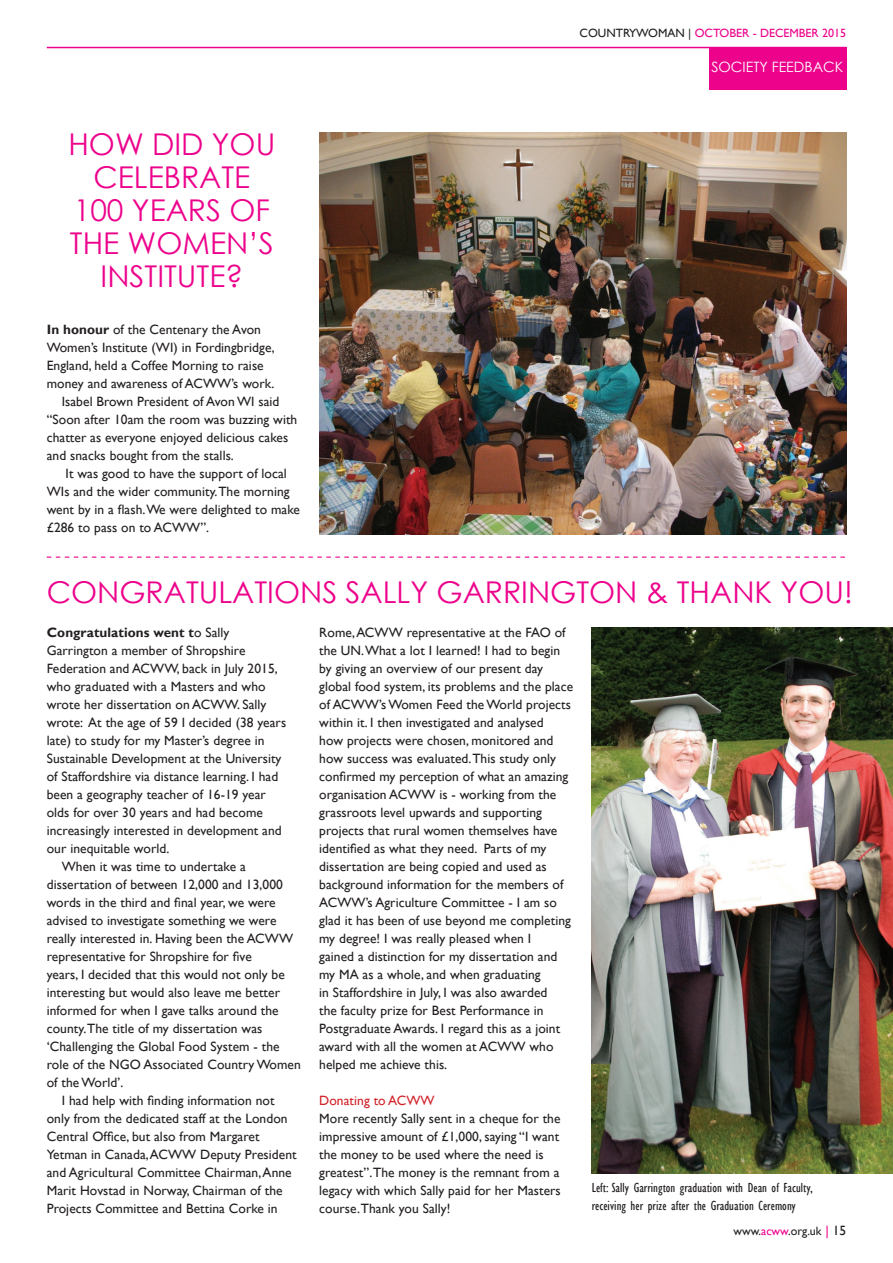
<style>
.page{position:relative;width:893px;height:1263px;background:#fff}
.page>*{position:absolute;margin:0;border:0;box-sizing:border-box;transform-origin:0 0}
.t1{font:30px/33px "Century Gothic";color:#ed028c;text-align:center}
.t2{font:14.25px "Century Gothic";color:#fff}
.t3{font:13.5px/18px "Gill Sans";letter-spacing:.005em;color:#231f20}
.t4{font:condensed 13.5px/18px "Gill Sans";letter-spacing:.005em;color:#231f20}
.t5{font:700 13.5px "Gill Sans";letter-spacing:.005em;color:#231f20}
.t6{font:13.5px "Gill Sans";letter-spacing:.005em;color:#d1232a}
.t7{font:12px "Gill Sans";color:#ed028c}
.t8{font:12px "Gill Sans";color:#231f20}
.s1{color:#231f20}
.s2{font-weight:700}
.s3{font-weight:400}
.s4{color:#ed028c}
.s5{font-size:13.5px;color:#ed028c}
.s6{font-size:13.5px}
</style>
<div class="page">
<div style="left:709px;top:47px;width:137px;height:42px;background:#ed028c"></div>
<img style="left:319px;top:133px;width:527px;height:401px">
<img style="left:592px;top:628px;width:301px;height:545px">
<hr style="left:47px;top:47px;width:799px;height:1px;background:#ed028c">
<svg style="left:47px;top:557px;width:798px;height:1px"></svg>
<p class="t7" style="left:579px;top:26px;width:268px"><span class="s1">COUNTRYWOMAN |</span> OCTOBER - DECEMBER 2015</p>
<h1 class="t1" style="left:68px;top:127px;width:208px">HOW DID YOU<br>CELEBRATE<br>100 YEARS OF<br>THE WOMEN’S<br>INSTITUTE?</h1>
<p class="t3" style="left:47px;top:321px;width:216px"><span class="s2">In honour</span> of the Centenary the Avon</p>
<p class="t3" style="left:47px;top:339px;width:229px">Women’s Institute (WI) in Fordingbridge,</p>
<p class="t3" style="left:47px;top:357px;width:218px">England, held a Coffee Morning to raise</p>
<p class="t3" style="left:47px;top:374px;width:229px">money and awareness of ACWW’s work.</p>
<p class="t3" style="left:62px;top:392px;width:219px">Isabel Brown President of Avon WI said</p>
<p class="t3" style="left:47px;top:410px;width:252px">“Soon after 10am the room was buzzing with</p>
<p class="t3" style="left:47px;top:428px;width:243px">chatter as everyone enjoyed delicious cakes</p>
<p class="t3" style="left:47px;top:446px;width:189px">and snacks bought from the stalls.</p>
<p class="t3" style="left:66px;top:464px;width:223px">It was good to have the support of local</p>
<p class="t3" style="left:47px;top:482px;width:244px">WIs and the wider community. The morning</p>
<p class="t3" style="left:47px;top:500px;width:255px">went by in a flash. We were delighted to make</p>
<p class="t3" style="left:47px;top:518px;width:164px">£286 to pass on to ACWW”.</p>
<p class="t2" style="left:711px;top:57px;width:133px">SOCIETY FEEDBACK</p>
<h1 class="t1" style="left:47px;top:575px;width:808px">CONGRATULATIONS SALLY GARRINGTON &amp; THANK YOU!</h1>
<p class="t5" style="left:47px;top:624px;width:184px">Congratulations went t<span class="s3">o Sally</span></p>
<p class="t3" style="left:47px;top:642px;width:200px">Garrington a member of Shropshire</p>
<p class="t3" style="left:47px;top:660px;width:233px">Federation and ACWW, back in July 2015,</p>
<p class="t3" style="left:47px;top:678px;width:220px">who graduated with a Masters and who</p>
<p class="t3" style="left:47px;top:696px;width:221px">wrote her dissertation on ACWW. Sally</p>
<p class="t3" style="left:47px;top:714px;width:241px">wrote: At the age of 59 I decided (38 years</p>
<p class="t3" style="left:47px;top:732px;width:219px">late) to study for my Master’s degree in</p>
<p class="t3" style="left:47px;top:750px;width:236px">Sustainable Development at the University</p>
<p class="t3" style="left:47px;top:768px;width:233px">of Staffordshire via distance learning. I had</p>
<p class="t3" style="left:47px;top:786px;width:221px">been a geography teacher of 16-19 year</p>
<p class="t3" style="left:47px;top:804px;width:218px">olds for over 30 years and had become</p>
<p class="t3" style="left:47px;top:822px;width:237px">increasingly interested in development and</p>
<p class="t3" style="left:47px;top:840px;width:124px">our inequitable world.</p>
<p class="t3" style="left:62px;top:858px;width:185px">When it was time to undertake a</p>
<p class="t3" style="left:47px;top:876px;width:238px">dissertation of between 12,000 and 13,000</p>
<p class="t3" style="left:47px;top:894px;width:230px">words in the third and final year, we were</p>
<p class="t3" style="left:47px;top:912px;width:231px">advised to investigate something we were</p>
<p class="t3" style="left:47px;top:930px;width:248px">really interested in. Having been the ACWW</p>
<p class="t3" style="left:47px;top:948px;width:207px">representative for Shropshire for five</p>
<p class="t3" style="left:47px;top:966px;width:240px">years, I decided that this would not only be</p>
<p class="t3" style="left:47px;top:984px;width:235px">interesting but would also leave me better</p>
<p class="t3" style="left:47px;top:1002px;width:233px">informed for when I gave talks around the</p>
<p class="t3" style="left:47px;top:1020px;width:217px">county. The title of my dissertation was</p>
<p class="t3" style="left:47px;top:1038px;width:234px">‘Challenging the Global Food System - the</p>
<p class="t3" style="left:47px;top:1056px;width:256px">role of the NGO Associated Country Women</p>
<p class="t3" style="left:47px;top:1074px;width:78px">of the World’.</p>
<p class="t3" style="left:62px;top:1092px;width:214px">I had help with finding information not</p>
<p class="t3" style="left:47px;top:1110px;width:242px">only from the dedicated staff at the London</p>
<p class="t3" style="left:47px;top:1128px;width:214px">Central Office, but also from Margaret</p>
<p class="t3" style="left:47px;top:1146px;width:251px">Yetman in Canada, ACWW Deputy President</p>
<p class="t3" style="left:47px;top:1164px;width:246px">and Agricultural Committee Chairman, Anne</p>
<p class="t3" style="left:47px;top:1182px;width:237px">Marit Hovstad in Norway, Chairman of the</p>
<p class="t3" style="left:47px;top:1200px;width:232px">Projects Committee and Bettina Corke in</p>
<p class="t3" style="left:319px;top:624px;width:255px">Rome, ACWW representative at the FAO of the UN. What a lot I learned! I had to begin by giving an overview of our present day global food system, its problems and the place of ACWW’s Women Feed the World projects within it. I then investigated and analysed<br>how projects were chosen, monitored and how success was evaluated. This study only confirmed my perception of what an amazing organisation ACWW is - working from the grassroots level upwards and supporting projects that rural women themselves have identified as what they need. Parts of my dissertation are being copied and used as background information for the members of ACWW’s Agriculture Committee - I am so glad it has been of use beyond me completing my degree! I was really pleased when I<br>gained a distinction for my dissertation and my MA as a whole, and when graduating<br>in Staffordshire in July, I was also awarded<br>the faculty prize for Best Performance in Postgraduate Awards. I regard this as a joint award with all the women at ACWW who helped me achieve this.</p>
<p class="t6" style="left:319px;top:1093px;width:117px">Donating to ACWW</p>
<p class="t3" style="left:319px;top:1110px;width:243px">More recently Sally sent in a cheque for the impressive amount of £1,000, saying “I want the money to be used where the need is greatest”. The money is the remnant from a legacy with which Sally paid for her Masters course. Thank you Sally!</p>
<p class="t4" style="left:592px;top:1178px;width:223px">Left: Sally Garrington graduation with Dean of Faculty, receiving her prize after the Graduation Ceremony</p>
<p class="t8" style="left:733px;top:1224px;width:114px">www.<span class="s4">acww</span>.org.uk <span class="s5">|</span> <span class="s6">15</span></p>
</div>
